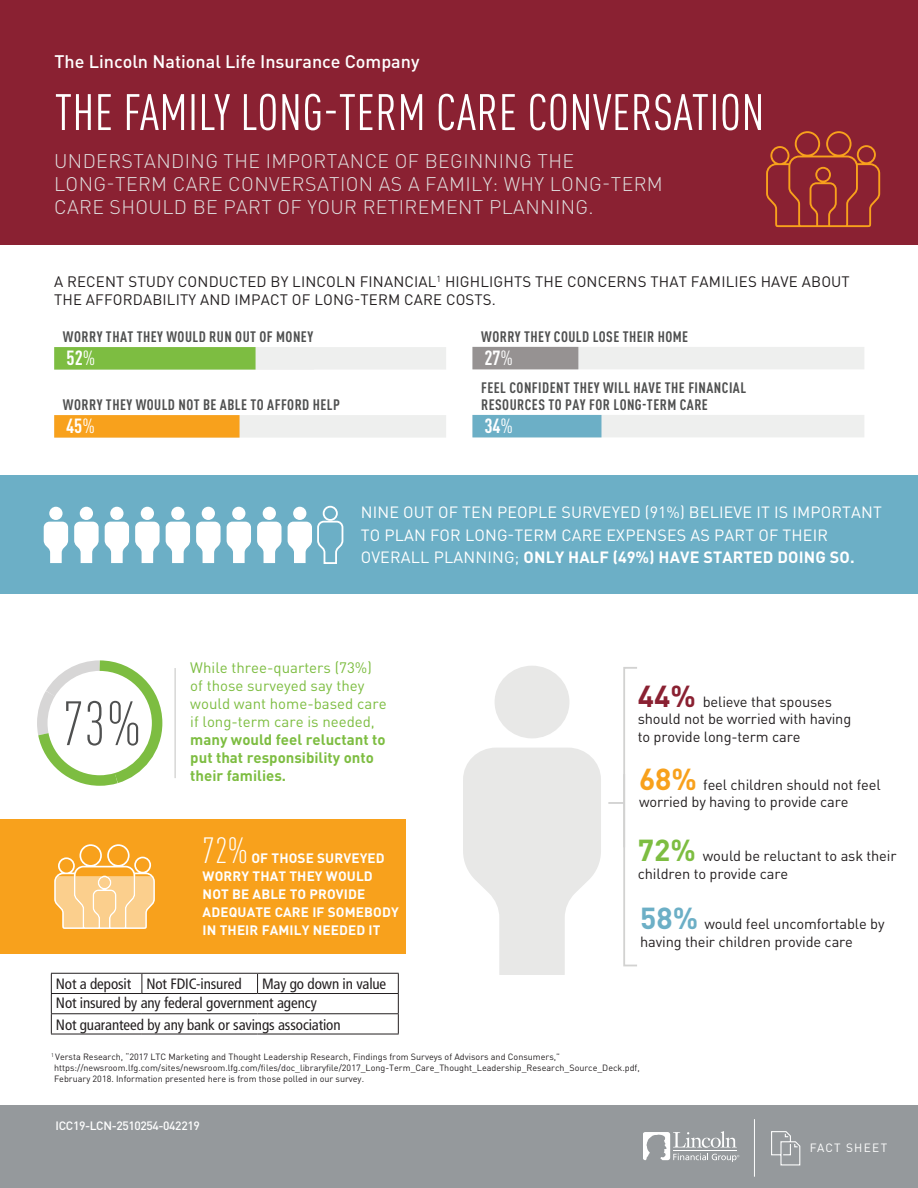
<style>
.page{position:relative;width:918px;height:1188px;background:#fff}
.page>*{position:absolute;margin:0;border:0;box-sizing:border-box;transform-origin:0 0}
.t1{font:300 condensed 61.5px "DIN Pro";color:#4f5050}
.t2{font:300 condensed 36px "DIN Pro";color:#fff}
.t3{font:700 condensed 20.25px "DIN Pro";color:#fff}
.t4{font:300 19.5px/23.4px "DIN Pro";letter-spacing:.02em;color:#e0dfdf}
.t5{font:500 18px "DIN Pro";color:#fff}
.t6{font:16.2px/22.5px "DIN Pro";letter-spacing:.01em;color:#fff}
.t7{font:700 condensed 15px/16.5px "DIN Pro";letter-spacing:.03em;color:#4f5050}
.t8{font:15px/18px "DIN Pro";letter-spacing:.01em;color:#231f20}
.t9{font:condensed 15px/18.8px "Frutiger LT Std";letter-spacing:-.005em;color:#231f20}
.t10{font:15px/18px "DIN Pro";color:#7dbd41}
.t11{font:700 15px/18px "DIN Pro";color:#7dbd41}
.t12{font:14.55px/17.5px "DIN Pro";color:#231f20}
.t13{font:700 13.5px/18px "DIN Pro";letter-spacing:.01em;color:#fff}
.t14{font:500 12px "DIN Pro";letter-spacing:-.03em;color:#fff}
.t15{font:11.85px "DIN Pro";letter-spacing:.11em;color:#fff}
.t16{font:9px/10.8px "DIN Pro";color:#231f20}
.s1{font-weight:400}
.s2{font-weight:700}
.s3{font-weight:700;font-size:30px;color:#8a2132}
.s4{font-weight:700;font-size:30px;color:#f8a11c}
.s5{font-weight:700;font-size:30px;color:#7dbd41}
.s6{font-weight:700;font-size:30px;color:#6cafc6}
</style>
<div class="page">
<div style="left:0;top:0;width:918px;height:245px;background:#8a2132"></div>
<div style="left:0;top:1106px;width:918px;height:82px;background:#95999c"></div>
<svg style="left:771px;top:1131px;width:30px;height:35px"></svg>
<svg style="left:644px;top:1131px;width:95px;height:31px"></svg>
<hr style="left:754px;top:1119px;width:1px;height:58px;background:#fff">
<svg style="left:56px;top:94px;width:824px;height:133px"></svg>
<div style="left:0;top:476px;width:918px;height:118px;background:#6cafc6"></div>
<div style="left:323px;top:506px;width:15px;height:15px;border:2px solid #fff;border-radius:50%"></div>
<div style="left:293px;top:507px;width:13px;height:13px;background:#fff;border-radius:50%"></div>
<svg style="left:288px;top:520px;width:56px;height:44px"></svg>
<div style="left:263px;top:507px;width:13px;height:13px;background:#fff;border-radius:50%"></div>
<svg style="left:257px;top:522px;width:25px;height:41px"></svg>
<div style="left:232px;top:507px;width:13px;height:13px;background:#fff;border-radius:50%"></div>
<svg style="left:227px;top:522px;width:24px;height:41px"></svg>
<div style="left:202px;top:507px;width:13px;height:13px;background:#fff;border-radius:50%"></div>
<svg style="left:196px;top:522px;width:25px;height:41px"></svg>
<div style="left:171px;top:507px;width:13px;height:13px;background:#fff;border-radius:50%"></div>
<svg style="left:166px;top:522px;width:24px;height:41px"></svg>
<div style="left:141px;top:507px;width:13px;height:13px;background:#fff;border-radius:50%"></div>
<svg style="left:135px;top:522px;width:25px;height:41px"></svg>
<div style="left:110px;top:507px;width:14px;height:13px;background:#fff;border-radius:50%"></div>
<svg style="left:105px;top:522px;width:24px;height:41px"></svg>
<div style="left:80px;top:507px;width:13px;height:13px;background:#fff;border-radius:50%"></div>
<svg style="left:74px;top:522px;width:25px;height:41px"></svg>
<div style="left:49px;top:507px;width:14px;height:13px;background:#fff;border-radius:50%"></div>
<svg style="left:44px;top:522px;width:24px;height:41px"></svg>
<div style="left:54px;top:347px;width:392px;height:23px;background:#eeefee"></div>
<div style="left:54px;top:415px;width:392px;height:23px;background:#eeefee"></div>
<div style="left:472px;top:347px;width:392px;height:22px;background:#eeefee"></div>
<div style="left:54px;top:347px;width:202px;height:23px;background:#7dbd41"></div>
<div style="left:54px;top:415px;width:186px;height:23px;background:#f8a11c"></div>
<div style="left:472px;top:347px;width:106px;height:22px;background:#969292"></div>
<div style="left:472px;top:415px;width:392px;height:22px;background:#eeefee"></div>
<div style="left:472px;top:415px;width:129px;height:22px;background:#6cafc6"></div>
<hr style="left:174px;top:668px;width:2px;height:110px;background:#d2d2d1">
<svg style="left:37px;top:660px;width:126px;height:126px"></svg>
<div style="left:0;top:819px;width:406px;height:135px;background:#f8a11c"></div>
<svg style="left:54px;top:844px;width:101px;height:85px"></svg>
<div style="left:99px;top:877px;width:11px;height:11px;background:#fbcf8d;border-radius:50%"></div>
<svg style="left:463px;top:666px;width:138px;height:309px"></svg>
<svg style="left:608px;top:667px;width:29px;height:300px"></svg>
<hr style="left:51px;top:973px;width:91px;height:1px;background:#231f20">
<hr style="left:142px;top:973px;width:116px;height:1px;background:#231f20">
<svg style="left:142px;top:974px;width:1px;height:19px"></svg>
<hr style="left:258px;top:973px;width:141px;height:1px;background:#231f20">
<svg style="left:257px;top:974px;width:1px;height:19px"></svg>
<hr style="left:51px;top:993px;width:91px;height:1px;background:#231f20">
<hr style="left:142px;top:993px;width:116px;height:1px;background:#231f20">
<hr style="left:258px;top:993px;width:141px;height:1px;background:#231f20">
<hr style="left:51px;top:1013px;width:91px;height:1px;background:#231f20">
<svg style="left:51px;top:974px;width:1px;height:60px"></svg>
<hr style="left:142px;top:1013px;width:116px;height:1px;background:#231f20">
<hr style="left:258px;top:1013px;width:141px;height:1px;background:#231f20">
<svg style="left:398px;top:974px;width:1px;height:60px"></svg>
<hr style="left:51px;top:1034px;width:91px;height:1px;background:#231f20">
<hr style="left:142px;top:1034px;width:116px;height:1px;background:#231f20">
<hr style="left:258px;top:1034px;width:141px;height:1px;background:#231f20">
<h3 class="t5" style="left:55px;top:47px;width:367px">The Lincoln National Life Insurance Company</h3>
<h3 class="t4" style="left:54px;top:148px;width:610px">UNDERSTANDING THE IMPORTANCE OF BEGINNING THE<br>LONG-TERM CARE CONVERSATION AS A FAMILY: WHY LONG-TERM<br>CARE SHOULD BE PART OF YOUR RETIREMENT PLANNING.</h3>
<h3 class="t8" style="left:54px;top:272px;width:797px">A RECENT STUDY CONDUCTED BY LINCOLN FINANCIAL<sup>1</sup> HIGHLIGHTS THE CONCERNS THAT FAMILIES HAVE ABOUT<br>THE AFFORDABILITY AND IMPACT OF LONG-TERM CARE COSTS.</h3>
<h3 class="t7" style="left:63px;top:327px;width:252px">WORRY THAT THEY WOULD RUN OUT OF MONEY</h3>
<h3 class="t7" style="left:481px;top:327px;width:208px">WORRY THEY COULD LOSE THEIR HOME</h3>
<h3 class="t3" style="left:67px;top:343px;width:30px">52<span class="s1">%</span></h3>
<h3 class="t3" style="left:484px;top:343px;width:30px">27<span class="s1">%</span></h3>
<h3 class="t7" style="left:63px;top:395px;width:279px">WORRY THEY WOULD NOT BE ABLE TO AFFORD HELP</h3>
<h3 class="t7" style="left:481px;top:378px;width:266px">FEEL CONFIDENT THEY WILL HAVE THE FINANCIAL<br>RESOURCES TO PAY FOR LONG-TERM CARE</h3>
<h3 class="t3" style="left:66px;top:411px;width:30px">45<span class="s1">%</span></h3>
<h3 class="t3" style="left:484px;top:411px;width:30px">34<span class="s1">%</span></h3>
<h3 class="t6" style="left:361px;top:500px;width:523px">NINE OUT OF TEN PEOPLE SURVEYED (91%) BELIEVE IT IS IMPORTANT<br>TO PLAN FOR LONG-TERM CARE EXPENSES AS PART OF THEIR<br>OVERALL PLANNING; <span class="s2">ONLY HALF (49%) HAVE STARTED DOING SO.</span></h3>
<h1 class="t1" style="left:63px;top:682px;width:80px">73%</h1>
<h3 class="t10" style="left:190px;top:658px;width:198px">While three-quarters (73%) of those surveyed say they would want home-based care if long-term care is needed,</h3>
<h3 class="t11" style="left:190px;top:730px;width:197px">many would feel reluctant to put that responsibility onto their families.</h3>
<h2 class="t2" style="left:203px;top:826px;width:47px">72%</h2>
<h3 class="t13" style="left:203px;top:848px;width:198px;text-indent:49px">OF THOSE SURVEYED<br>WORRY THAT THEY WOULD<br>NOT BE ABLE TO PROVIDE<br>ADEQUATE CARE IF SOMEBODY<br>IN THEIR FAMILY NEEDED IT</h3>
<h3 class="t9" style="left:56px;top:975px;width:187px">Not a deposit Not FDIC-insured</h3>
<h3 class="t9" style="left:56px;top:975px;width:332px;text-indent:206px">May go down in value<br>Not insured by any federal government agency</h3>
<h3 class="t9" style="left:56px;top:1015px;width:286px">Not guaranteed by any bank or savings association</h3>
<h3 class="t12" style="left:638px;top:692px;width:215px"><span class="s3">44%</span> believe that spouses should not be worried with having to provide long-term care</h3>
<h3 class="t12" style="left:639px;top:775px;width:243px"><span class="s4">68%</span> feel children should not feel worried by having to provide care</h3>
<h3 class="t12" style="left:638px;top:846px;width:260px"><span class="s5">72%</span> would be reluctant to ask their children to provide care</h3>
<h3 class="t12" style="left:640px;top:914px;width:246px"><span class="s6">58%</span> would feel uncomfortable by having their children provide care</h3>
<p class="t16" style="left:54px;top:1051px;width:587px;text-indent:-3px"><sup>1</sup> Versta Research, “2017 LTC Marketing and Thought Leadership Research, Findings from Surveys of Advisors and Consumers,” https://newsroom.lfg.com/sites/newsroom.lfg.com/files/doc_libraryfile/2017_Long-Term_Care_Thought_Leadership_Research_Source_Deck.pdf,<br>February 2018. Information presented here is from those polled in our survey.</p>
<h3 class="t14" style="left:56px;top:1116px;width:146px">ICC19-LCN-2510254-042219</h3>
<h3 class="t15" style="left:810px;top:1138px;width:79px">FACT SHEET</h3>
</div>
